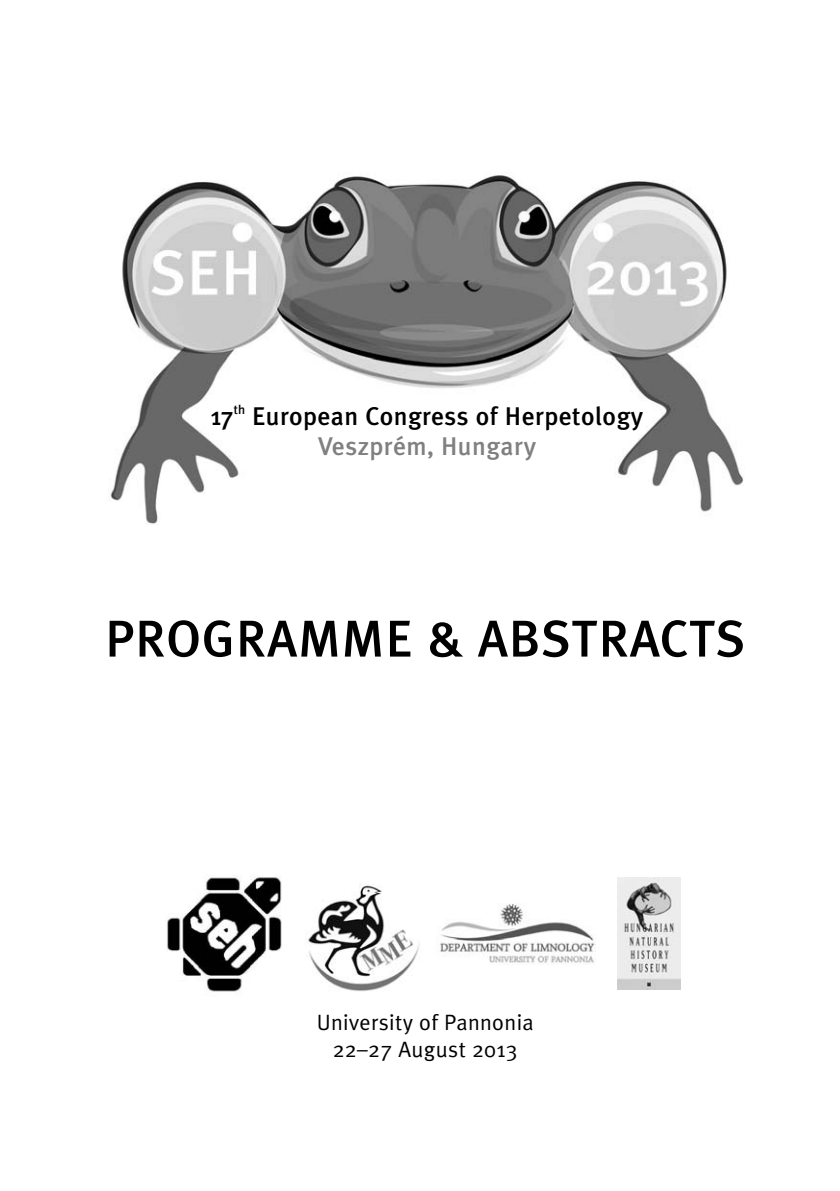
<style>
.page{position:relative;width:840px;height:1191px;background:#fff}
.page>*{position:absolute;margin:0;border:0;box-sizing:border-box;transform-origin:0 0}
.t1{font:51.8px "Meta Plus Medium HB Caps";letter-spacing:.015em;color:#000}
.t2{font:25.6px/30.6px "Meta Plus Medium HB";letter-spacing:.015em;color:#000;text-align:center}
.t3{font:22.2px/26.6px "Meta Plus Normal HB";letter-spacing:.015em;color:#000;text-align:center}
.s1{color:#808080}
</style>
<div class="page">
<img style="left:110px;top:175px;width:633px;height:349px">
<img style="left:167px;top:877px;width:115px;height:115px">
<img style="left:306px;top:884px;width:113px;height:107px">
<img style="left:617px;top:877px;width:63px;height:112px">
<img style="left:440px;top:903px;width:155px;height:61px">
<p class="t2" style="left:211px;top:400px;width:433px">17<sup>th</sup> European Congress of Herpetology<br><span class="s1">Veszprém, Hungary</span></p>
<h1 class="t1" style="left:105px;top:608px;width:641px">PROGRAMME &amp; ABSTRACTS</h1>
<p class="t3" style="left:316px;top:1009px;width:218px">University of Pannonia<br>22–27 August 2013</p>
</div>
